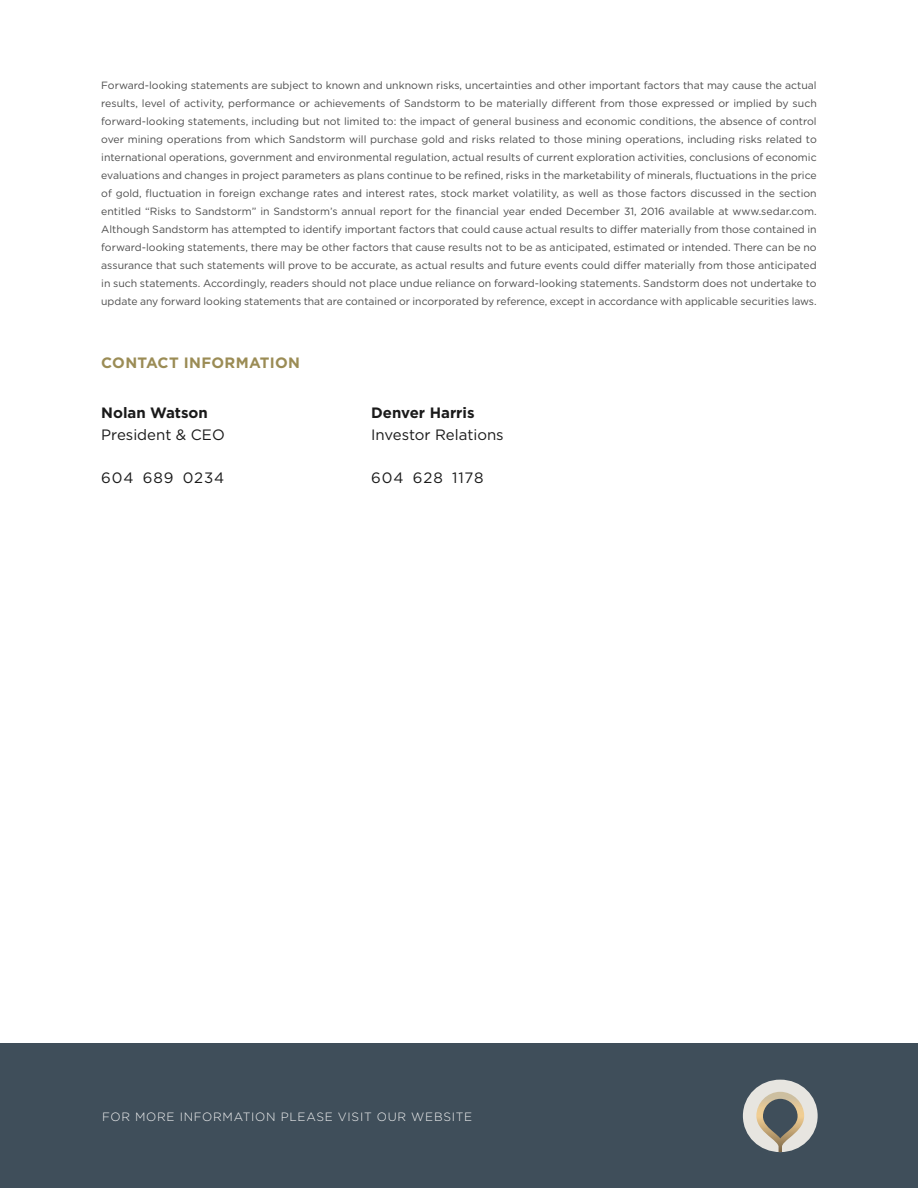
<style>
.page{position:relative;width:918px;height:1188px;background:#fff}
.page>*{position:absolute;margin:0;border:0;box-sizing:border-box;transform-origin:0 0}
.t1{font:15px "Gotham";color:#1a1a1a}
.t2{font:700 15px "Gotham";color:#1a1a1a}
.t3{font:15px "Gotham";letter-spacing:.06em;color:#1a1a1a}
.t4{font:700 15px "Gotham";letter-spacing:.02em;color:#9b8c55}
.t5{font:300 12px "Gotham";letter-spacing:.06em;color:#f4f4f4}
.t6{font:10.5px/18px "Gotham";color:#4d4d4d;text-align:justify}
</style>
<div class="page">
<div style="left:1px;top:1044px;width:917px;height:144px;background:#3f4e5a"></div>
<svg style="left:743px;top:1080px;width:75px;height:72px"></svg>
<p class="t6" style="left:101px;top:76px;width:717px">Forward-looking statements are subject to known and unknown risks, uncertainties and other important factors that may cause the actual results, level of activity, performance or achievements of Sandstorm to be materially different from those expressed or implied by such forward-looking statements, including but not limited to: the impact of general business and economic conditions, the absence of control over mining operations from which Sandstorm will purchase gold and risks related to those mining operations, including risks related to international operations, government and environmental regulation, actual results of current exploration activities, conclusions of economic evaluations and changes in project parameters as plans continue to be refined, risks in the marketability of minerals, fluctuations in the price of gold, fluctuation in foreign exchange rates and interest rates, stock market volatility, as well as those factors discussed in the section entitled “Risks to Sandstorm” in Sandstorm’s annual report for the financial year ended December 31, 2016 available at www.sedar.com.<br>Although Sandstorm has attempted to identify important factors that could cause actual results to differ materially from those contained in forward-looking statements, there may be other factors that cause results not to be as anticipated, estimated or intended. There can be no assurance that such statements will prove to be accurate, as actual results and future events could differ materially from those anticipated in such statements. Accordingly, readers should not place undue reliance on forward-looking statements. Sandstorm does not undertake to update any forward looking statements that are contained or incorporated by reference, except in accordance with applicable securities laws.</p>
<h1 class="t4" style="left:101px;top:353px;width:200px">CONTACT INFORMATION</h1>
<h1 class="t2" style="left:101px;top:403px;width:108px">Nolan Watson</h1>
<h1 class="t2" style="left:371px;top:403px;width:105px">Denver Harris</h1>
<h1 class="t1" style="left:101px;top:426px;width:125px">President &amp; CEO</h1>
<h1 class="t1" style="left:371px;top:426px;width:134px">Investor Relations</h1>
<h1 class="t3" style="left:101px;top:468px;width:124px">604 689 0234</h1>
<h1 class="t3" style="left:371px;top:468px;width:114px">604 628 1178</h1>
<p class="t5" style="left:102px;top:1109px;width:372px">FOR MORE INFORMATION PLEASE VISIT OUR WEBSITE</p>
</div>
